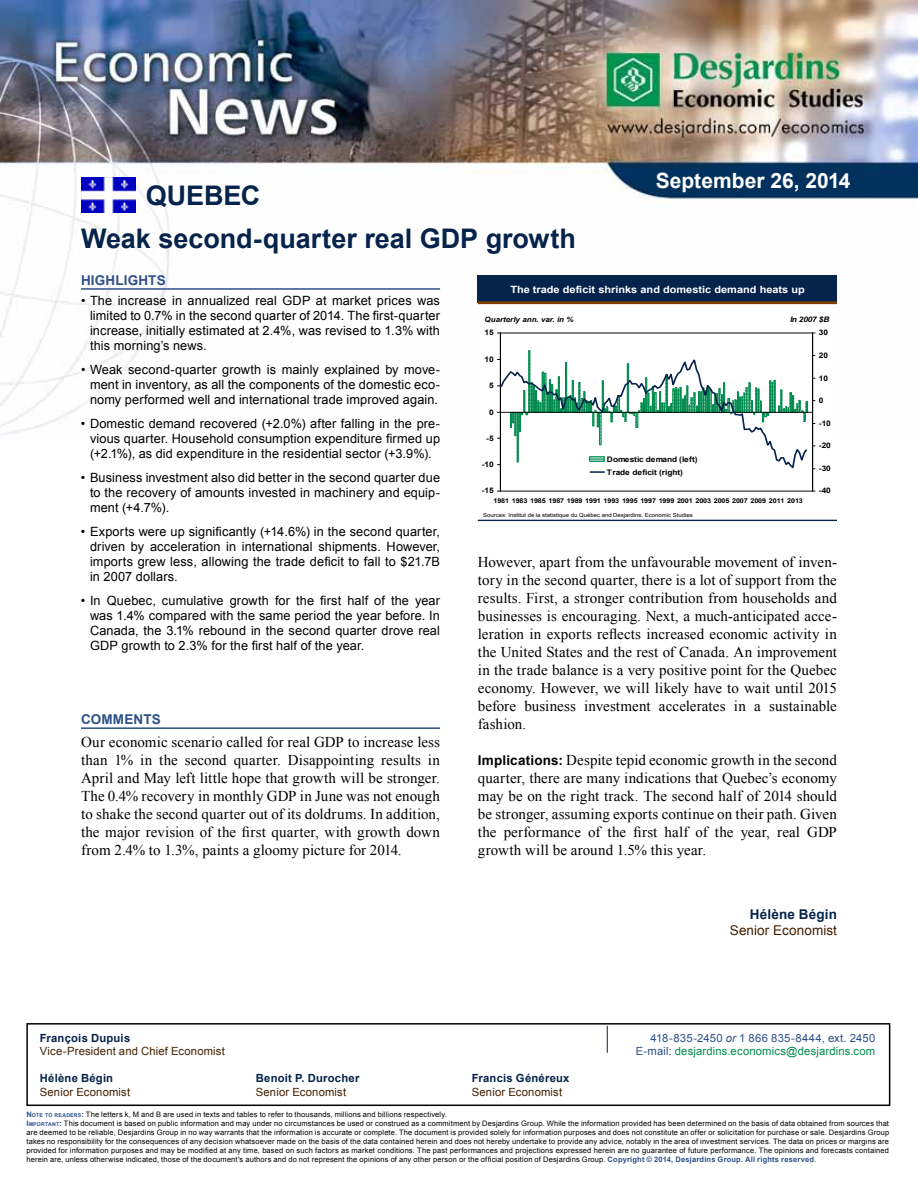
<style>
.page{position:relative;width:918px;height:1188px;background:#fff}
.page>*{position:absolute;margin:0;border:0;box-sizing:border-box;transform-origin:0 0}
.t1{font:700 27px "Arial";color:#05234b}
.t2{font:700 21px "Arial";color:#fff}
.t3{font:15px/18px "Times New Roman";letter-spacing:.005em;color:#000;text-align:justify}
.t4{font:700 13.5px "Arial";letter-spacing:.015em;color:#2d5088}
.t5{font:13.5px "Arial";letter-spacing:.01em;color:#401f00}
.t6{font:700 13.5px "Arial";letter-spacing:.01em;color:#05234b}
.t7{font:12.75px/15px "Arial";letter-spacing:.01em;color:#000;text-align:justify}
.t8{font:11.25px "Arial";letter-spacing:.015em;color:#401f00}
.t9{font:700 11.25px "Arial";letter-spacing:.02em;color:#05234b}
.t10{font:11.25px "Arial";letter-spacing:.015em;color:#008b4d}
.t11{font:11.25px "Arial";letter-spacing:.025em;color:#2d5088}
.t12{font:700 10.05px "Arial";color:#fff;scale:1.1 1}
.t13{font:700 7.65px/13.2px "Arial";letter-spacing:-.01em;color:#000;scale:1.1 1}
.t14{font:italic 700 7.65px "Arial";letter-spacing:-.025em;color:#000;scale:1.1 1}
.t15{font:7.5px/9px "Arial";letter-spacing:.02em;color:#000}
.t16{font:italic 700 7.2px "Arial";color:#000;scale:1.1 1}
.t17{font:700 6.6px "Arial";letter-spacing:-.02em;color:#000;scale:1.1 1}
.t18{font:5.4px "Arial";color:#000;scale:1.1 1}
.s1{font-family:"Arial";font-weight:700;font-size:13.5px}
.s2{font-style:italic}
.s3{color:#2d5088}
.s4{font-weight:700;color:#2d5088}
.s5{font-weight:700;font-size:5.25px;color:#2d5088}
</style>
<div class="page">
<img style="left:0;top:0;width:918px;height:435px">
<div style="left:26px;top:1023px;width:864px;height:83px;border:2px solid #000"></div>
<svg style="left:607px;top:1026px;width:1px;height:27px"></svg>
<hr style="left:81px;top:727px;width:359px;height:2px;background:#2d5088">
<hr style="left:81px;top:288px;width:359px;height:2px;background:#2d5088">
<div style="left:478px;top:275px;width:359px;height:246px;background:#fff"></div>
<div style="left:478px;top:275px;width:359px;height:27px;background:#05234b"></div>
<hr style="left:478px;top:301px;width:359px;height:3px;background:#803f00">
<hr style="left:478px;top:520px;width:359px;height:1px;background:#05234b">
<hr style="left:500px;top:333px;width:312px;height:1px;background:#000">
<hr style="left:501px;top:491px;width:312px;height:1px;background:#000">
<div style="left:529px;top:351px;width:1px;height:62px;border:1px solid #008b4d"></div>
<hr style="left:500px;top:333px;width:1px;height:158px;background:#000">
<hr style="left:812px;top:333px;width:1px;height:158px;background:#000">
<svg style="left:498px;top:355px;width:317px;height:118px"></svg>
<img style="left:81px;top:177px;width:55px;height:36px">
<h1 class="t1" style="left:146px;top:178px;width:116px">QUEBEC</h1>
<h1 class="t1" style="left:81px;top:221px;width:497px">Weak second-quarter real GDP growth</h1>
<h2 class="t2" style="left:656px;top:167px;width:196px">September 26, 2014</h2>
<h3 class="t4" style="left:81px;top:272px;width:57px">high lights</h3>
<h3 class="t7" style="left:90px;top:293px;width:352px;text-indent:-9px">• The increase in annualized real GDP at market prices was limited to 0.7% in the second quarter of 2014. The first-quarter increase, initially estimated at 2.4%, was revised to 1.3% with this morning’s news.</h3>
<h3 class="t7" style="left:90px;top:362px;width:352px;text-indent:-9px">• Weak second-quarter growth is mainly explained by move&shy;ment in inventory, as all the components of the domestic eco&shy;nomy performed well and international trade improved again.</h3>
<h3 class="t7" style="left:90px;top:416px;width:352px;text-indent:-9px">• Domestic demand recovered (+2.0%) after falling in the pre&shy;vious quarter. Household consumption expenditure firmed up (+2.1%), as did expenditure in the residential sector (+3.9%).</h3>
<h3 class="t7" style="left:90px;top:470px;width:352px;text-indent:-9px">• Business investment also did better in the second quarter due to the recovery of amounts invested in machinery and equip&shy;ment (+4.7%).</h3>
<h3 class="t7" style="left:90px;top:524px;width:352px;text-indent:-9px">• Exports were up significantly (+14.6%) in the second quarter, driven by acceleration in international shipments. However, imports grew less, allowing the trade deficit to fall to $21.7B in 2007 dollars.</h3>
<h3 class="t7" style="left:90px;top:593px;width:352px;text-indent:-9px">• In Quebec, cumulative growth for the first half of the year was 1.4% compared with the same period the year before. In Canada, the 3.1% rebound in the second quarter drove real GDP growth to 2.3% for the first half of the year.</h3>
<h3 class="t4" style="left:81px;top:711px;width:81px">cOMMENTS</h3>
<p class="t3" style="left:81px;top:733px;width:361px">Our economic scenario called for real GDP to increase less than 1% in the second quarter. Disappointing results in April and May left little hope that growth will be stronger.<br>The 0.4% recovery in monthly GDP in June was not enough to shake the second quarter out of its doldrums. In addition, the major revision of the first quarter, with growth down from 2.4% to 1.3%, paints a gloomy picture for 2014.</p>
<h3 class="t12" style="left:510px;top:283px;width:269px">The trade deficit shrinks and domestic demand heats up</h3>
<p class="t16" style="left:485px;top:314px;width:82px">Quarterly ann. var. in %</p>
<p class="t14" style="left:790px;top:314px;width:37px">In 2007 $B</p>
<p class="t13" style="left:485px;top:326px;width:10px">15</p>
<p class="t13" style="left:485px;top:353px;width:10px">10</p>
<p class="t13" style="left:489px;top:379px;width:6px">5</p>
<p class="t13" style="left:489px;top:406px;width:6px">0</p>
<p class="t13" style="left:486px;top:432px;width:8px">-5</p>
<p class="t13" style="left:482px;top:458px;width:12px">-10</p>
<p class="t13" style="left:482px;top:484px;width:12px">-15</p>
<p class="t13" style="left:607px;top:453px;width:84px">Domestic demand (left)<br>Trade deficit (right)</p>
<p class="t17" style="left:493px;top:496px;width:283px">1981 1983 1985 1987 1989 1991 1993 1995 1997 1999 2001 2003 2005 2007 2009 2011 2013</p>
<p class="t18" style="left:483px;top:511px;width:192px">Sources: Institut de la statistique du Québec and Desjardins, Economic Studies</p>
<p class="t13" style="left:819px;top:326px;width:10px">30</p>
<p class="t13" style="left:819px;top:349px;width:10px">20</p>
<p class="t13" style="left:819px;top:372px;width:10px">10</p>
<p class="t13" style="left:819px;top:394px;width:6px">0</p>
<p class="t13" style="left:819px;top:417px;width:12px">-10</p>
<p class="t13" style="left:819px;top:439px;width:12px">-20</p>
<p class="t13" style="left:819px;top:462px;width:12px">-30</p>
<p class="t13" style="left:819px;top:484px;width:12px">-40</p>
<p class="t3" style="left:478px;top:552px;width:361px">However, apart from the unfavourable movement of inven&shy;tory in the second quarter, there is a lot of support from the results. First, a stronger contribution from households and businesses is encouraging. Next, a much-anticipated acce&shy;leration in exports reflects increased economic activity in the United States and the rest of Canada. An improvement in the trade balance is a very positive point for the Quebec economy. However, we will likely have to wait until 2015 before business investment accelerates in a sustainable fashion.</p>
<p class="t3" style="left:478px;top:750px;width:361px"><span class="s1">Implications:</span> Despite tepid economic growth in the second quarter, there are many indications that Quebec’s economy may be on the right track. The second half of 2014 should be stronger, assuming exports continue on their path. Given the performance of the first half of the year, real GDP growth will be around 1.5% this year.</p>
<h3 class="t6" style="left:750px;top:905px;width:89px">Hélène Bégin</h3>
<h3 class="t5" style="left:730px;top:921px;width:109px">Senior Economist</h3>
<h3 class="t9" style="left:40px;top:1030px;width:92px">François Dupuis</h3>
<h3 class="t11" style="left:651px;top:1031px;width:226px">418-835-2450 <span class="s2">or</span> 1 866 835-8444, ext. 2450</h3>
<h3 class="t8" style="left:40px;top:1044px;width:186px">Vice-President and Chief Economist</h3>
<h3 class="t10" style="left:636px;top:1044px;width:241px"><span class="s3">E-mail:</span> desjardins.economics@desjardins.com</h3>
<h3 class="t9" style="left:40px;top:1071px;width:75px">Hélène Bégin</h3>
<h3 class="t9" style="left:256px;top:1071px;width:105px">Benoit P. Durocher</h3>
<h3 class="t9" style="left:472px;top:1071px;width:99px">Francis Généreux</h3>
<h3 class="t8" style="left:40px;top:1085px;width:92px">Senior Economist</h3>
<h3 class="t8" style="left:256px;top:1085px;width:92px">Senior Economist</h3>
<h3 class="t8" style="left:472px;top:1085px;width:92px">Senior Economist</h3>
<p class="t15" style="left:26px;top:1110px;width:864px"><span class="s4">N</span><span class="s5">OTE TO READERS</span><span class="s4">:</span> The letters k, M and B are used in texts and tables to refer to thousands, millions and billions respectively.<br><span class="s4">I</span><span class="s5">MPORTANT</span><span class="s4">:</span> This document is based on public information and may under no circumstances be used or construed as a commitment by Desjardins Group. While the information provided has been determined on the basis of data obtained from sources that are deemed to be reliable, Desjardins Group in no way warrants that the information is accurate or complete. The document is provided solely for information purposes and does not constitute an offer or solicitation for purchase or sale. Desjardins Group takes no responsibility for the consequences of any decision whatsoever made on the basis of the data contained herein and does not hereby undertake to provide any advice, notably in the area of investment services. The data on prices or margins are provided for information purposes and may be modified at any time, based on such factors as market conditions. The past performances and projections expressed herein are no guarantee of future performance. The opinions and forecasts contained herein are, unless otherwise indicated, those of the document's authors and do not represent the opinions of any other person or the official position of Desjardins Group. <span class="s4">Copyright © 2014, Desjardins Group. All rights reserved</span>.</p>
</div>
